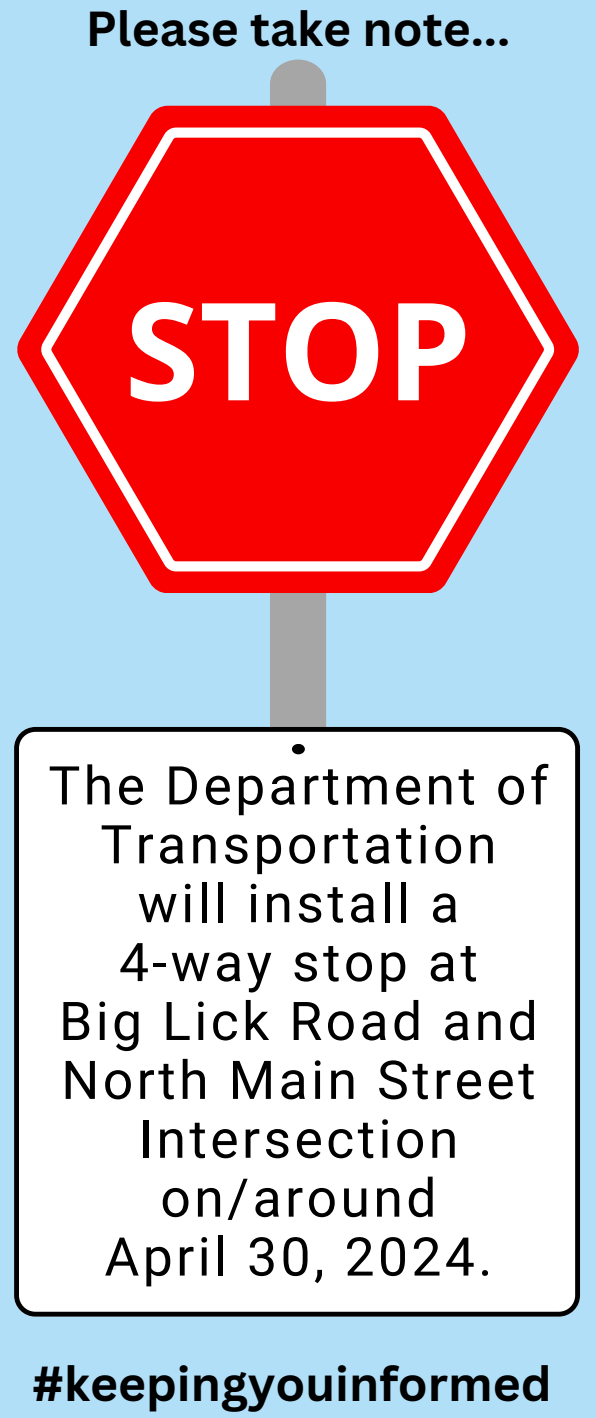
<style>
.page{position:relative;width:596px;height:1418px;background:#fff}
.page>*{position:absolute;margin:0;border:0;box-sizing:border-box;transform-origin:0 0}
.t1{font:700 135.75px "Open Sans";color:#fff}
.t2{font:53.35px/58.9px "Roboto";letter-spacing:.065em;color:#000;text-align:center}
.t3{font:700 47.8px "Canva Sans";color:#000}
</style>
<div class="page">
<div style="left:0;top:0;width:595px;height:1417px;background:#b1dff8"></div>
<div style="left:270px;top:60px;width:56px;height:667px;background:#a6a6a6"></div>
<svg style="left:17px;top:106px;width:562px;height:487px"></svg>
<svg style="left:41px;top:127px;width:513px;height:444px"></svg>
<div style="left:14px;top:727px;width:565px;height:589px;background:#fff"></div>
<div style="left:292px;top:744px;width:12px;height:10px;background:#000;border-radius:50%"></div>
<h2 class="t3" style="left:86px;top:-5px;width:425px">Please take note...</h2>
<p class="t1" style="left:124px;top:255px;width:348px">STOP</p>
<h1 class="t2" style="left:48px;top:756px;width:501px">The Department of<br>Transportation<br>will install a<br>4-way stop at<br>Big Lick Road and<br>North Main Street<br>Intersection on/around<br>April 30, 2024.</h1>
<p class="t3" style="left:32px;top:1350px;width:520px">#keepingyouinformed</p>
</div>
